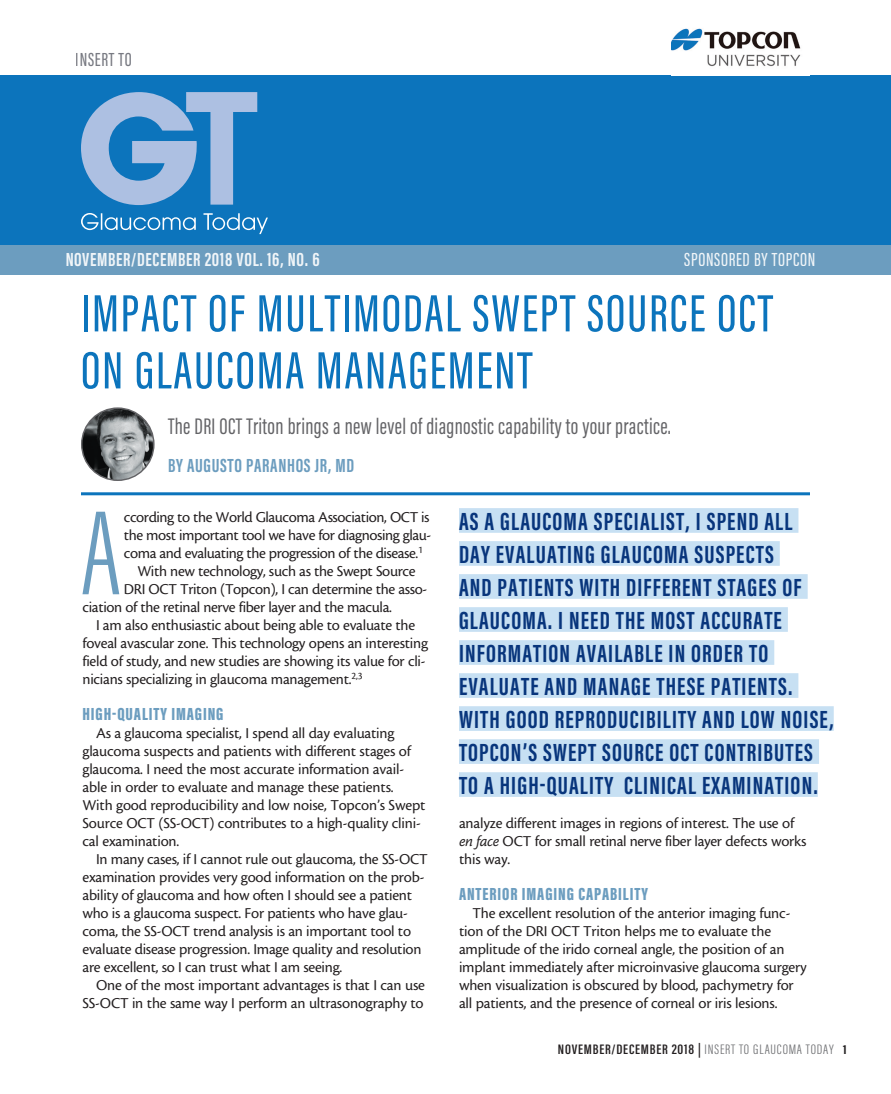
<style>
.page{position:relative;width:891px;height:1094px;background:#fff}
.page>*{position:absolute;margin:0;border:0;box-sizing:border-box;transform-origin:0 0}
.body_first{font:300 123.6px "Acumin Pro Extra Cond";color:#6c9dbf}
.headline{font:500 54px/57px "Acumin Pro Extra Cond";letter-spacing:.035em;color:#0c74bc}
.pullquote_highlight{font:700 25.5px/33px "Acumin Pro Extra Cond";letter-spacing:.045em;color:#08357c}
.deck{font:23.25px "Acumin Pro Extra Cond";letter-spacing:.015em;color:#636366}
.t1{font:700 19.5px "Acumin Pro Extra Cond";letter-spacing:.035em;color:#fff}
.author{font:700 19.5px "Acumin Pro Extra Cond";letter-spacing:.035em;color:#6c9dbf}
.t2{font:500 19.5px "Acumin Pro Extra Cond";letter-spacing:.035em;color:#fff}
.t3{font:500 19.5px "Acumin Pro Extra Cond";letter-spacing:.035em;color:#696b74}
.subhead{font:900 18px "Acumin Pro Extra Cond";letter-spacing:.05em;color:#6c9dbf}
.body{font:15.75px/18px "Cronos MM 408 10";letter-spacing:-.01em;color:#231f20}
.body_first-2{font:15.75px/18px "Cronos MM 408 10";letter-spacing:-.025em;color:#231f20;text-align:justify}
.t4{font:600 14.1px "Acumin Pro Extra Cond";letter-spacing:.05em;color:#231f20;scale:1.11 1}
.s1{font-family:"Cronos MM It 408 10"}
.s2{font-weight:300;color:#6c6d70}
.s3{font-weight:700;font-size:13.35px}
</style>
<div class="page">
<div style="left:0;top:139px;width:891px;height:136px;background:#6c9dbf"></div>
<div style="left:0;top:75px;width:891px;height:170px;background:#0c74bc"></div>
<img style="left:671px;top:28px;width:130px;height:39px">
<hr style="left:81px;top:492px;width:729px;height:3px;background:#0c74bc">
<svg style="left:81px;top:92px;width:176px;height:113px"></svg>
<svg style="left:81px;top:213px;width:187px;height:21px"></svg>
<img style="left:82px;top:408px;width:72px;height:72px;border-radius:36px">
<div style="left:81px;top:407px;width:74px;height:74px;border:1px solid #636366;border-radius:50%"></div>
<div style="left:459px;top:508px;width:339px;height:25px;background:#c7e0f3"></div>
<div style="left:459px;top:541px;width:321px;height:25px;background:#c7e0f3"></div>
<div style="left:459px;top:574px;width:349px;height:25px;background:#c7e0f3"></div>
<div style="left:459px;top:607px;width:329px;height:25px;background:#c7e0f3"></div>
<div style="left:459px;top:640px;width:315px;height:25px;background:#c7e0f3"></div>
<div style="left:459px;top:673px;width:339px;height:25px;background:#c7e0f3"></div>
<div style="left:459px;top:706px;width:375px;height:25px;background:#c7e0f3"></div>
<div style="left:459px;top:739px;width:360px;height:25px;background:#c7e0f3"></div>
<div style="left:459px;top:772px;width:359px;height:25px;background:#c7e0f3"></div>
<p class="t3" style="left:76px;top:48px;width:57px">INSERT TO</p>
<p class="t1" style="left:65px;top:247px;width:256px">NOVEMBER/DECEMBER 2018 VOL. 16, NO. 6</p>
<p class="t2" style="left:684px;top:247px;width:133px">SPONSORED BY TOPCON</p>
<p class="headline" style="left:81px;top:284px;width:693px">IMPACT OF MULTIMODAL SWEPT SOURCE OCT<br>ON GLAUCOMA MANAGEMENT</p>
<p class="deck" style="left:168px;top:412px;width:504px">The DRI OCT Triton brings a new level of diagnostic capability to your practice.</p>
<p class="author" style="left:168px;top:453px;width:188px">BY AUGUSTO PARANHOS JR, MD</p>
<p class="pullquote_highlight" style="left:459px;top:504px;width:376px">AS A GLAUCOMA SPECIALIST, I SPEND ALL<br>DAY EVALUATING GLAUCOMA SUSPECTS<br>AND PATIENTS WITH DIFFERENT STAGES OF GLAUCOMA. I NEED THE MOST ACCURATE INFORMATION AVAILABLE IN ORDER TO EVALUATE AND MANAGE THESE PATIENTS.<br>WITH GOOD REPRODUCIBILITY AND LOW NOISE, TOPCON’S SWEPT SOURCE OCT CONTRIBUTES TO A HIGH-QUALITY CLINICAL EXAMINATION.</p>
<p class="body_first" style="left:81px;top:479px;width:41px">A</p>
<p class="body_first-2" style="left:124px;top:508px;width:309px">ccording to the World Glaucoma Association, OCT is the most important tool we have for diagnosing glau&shy;coma and evaluating the progression of the disease.<sup>1</sup></p>
<p class="body" style="left:137px;top:562px;width:280px">With new technology, such as the Swept Source</p>
<p class="body" style="left:124px;top:580px;width:305px">DRI OCT Triton (Topcon), I can determine the asso-</p>
<p class="body" style="left:82px;top:598px;width:311px">ciation of the retinal nerve fiber layer and the macula.</p>
<p class="body" style="left:82px;top:616px;width:347px;text-indent:14px">I am also enthusiastic about being able to evaluate the foveal avascular zone. This technology opens an interesting field of study, and new studies are showing its value for cli&shy;nicians specializing in glaucoma management.<sup>2,3</sup></p>
<p class="subhead" style="left:82px;top:703px;width:143px">HIGH-QUALITY IMAGING</p>
<p class="body" style="left:82px;top:724px;width:344px;text-indent:14px">As a glaucoma specialist, I spend all day evaluating glaucoma suspects and patients with different stages of glaucoma. I need the most accurate information avail&shy;able in order to evaluate and manage these patients.<br>With good reproducibility and low noise, Topcon’s Swept Source OCT (SS-OCT) contributes to a high-quality clini&shy;cal examination.</p>
<p class="body" style="left:82px;top:850px;width:347px;text-indent:14px">In many cases, if I cannot rule out glaucoma, the SS-OCT examination provides very good information on the prob&shy;ability of glaucoma and how often I should see a patient who is a glaucoma suspect. For patients who have glau&shy;coma, the SS-OCT trend analysis is an important tool to evaluate disease progression. Image quality and resolution are excellent, so I can trust what I am seeing.</p>
<p class="body" style="left:82px;top:976px;width:344px;text-align:right">One of the most important advantages is that I can use<br>SS-OCT in the same way I perform an ultrasonography to</p>
<p class="body" style="left:459px;top:814px;width:349px">analyze different images in regions of interest. The use of <span class="s1">en face</span> OCT for small retinal nerve fiber layer defects works this way.</p>
<p class="subhead" style="left:459px;top:883px;width:190px">ANTERIOR IMAGING CAPABILITY</p>
<p class="body" style="left:459px;top:904px;width:349px;text-indent:14px">The excellent resolution of the anterior imaging func&shy;tion of the DRI OCT Triton helps me to evaluate the amplitude of the irido corneal angle, the position of an implant immediately after microinvasive glaucoma surgery when visualization is obscured by blood, pachymetry for all patients, and the presence of corneal or iris lesions.</p>
<p class="t4" style="left:558px;top:1040px;width:262px">NOVEMBER/DECEMBER 2018 | <span class="s2">INSERT TO GLAUCOMA TODAY</span> <span class="s3">1</span></p>
</div>
